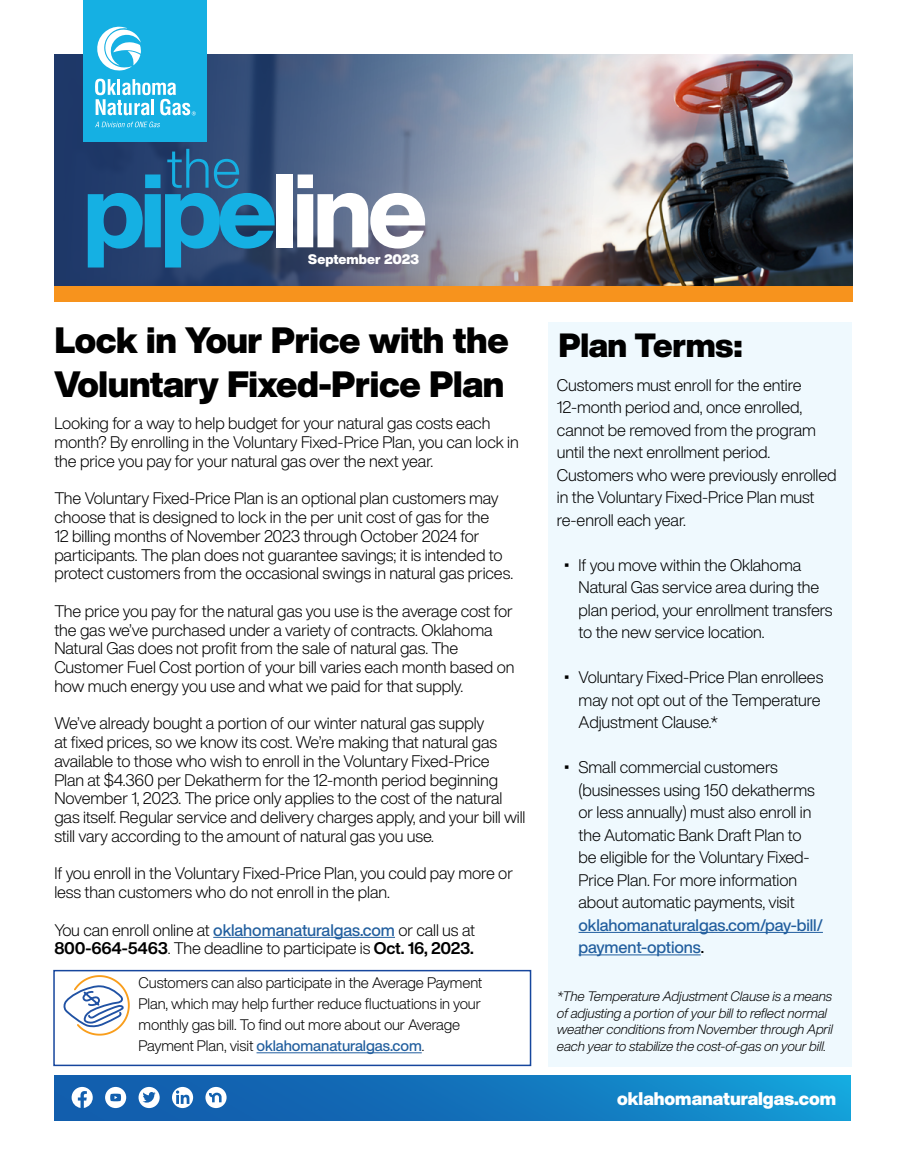
<style>
.page{position:relative;width:905px;height:1175px;background:#fff}
.page>*{position:absolute;margin:0;border:0;box-sizing:border-box;transform-origin:0 0}
.t1{font:900 36px/43.2px "Helvetica Now Display";letter-spacing:-.01em;color:#000}
.t2{font:900 33px "Helvetica Now Display";letter-spacing:-.01em;color:#000}
.t3{font:900 18px "Helvetica Now Display";color:#fff}
.t4{font:300 16.5px/18.8px "Helvetica Now Display";letter-spacing:-.005em;color:#000}
.t5{font:500 16.5px/22.5px "Helvetica Now Display";letter-spacing:-.005em;color:#215e9e}
.t6{font:300 15px/21px "Helvetica Now Display";letter-spacing:-.005em;color:#000}
.t7{font:italic 300 13.5px/16.5px "Helvetica Now Display";letter-spacing:-.005em;color:#000}
.t8{font:900 13.5px "Helvetica Now Display";color:#fff}
.s1{font-weight:500;color:#215e9e}
.s2{font-weight:700}
.s3{font-weight:800}
.s4{color:#000}
</style>
<div class="page">
<img style="left:54px;top:54px;width:798px;height:232px">
<div style="left:54px;top:1075px;width:796px;height:45px;background:linear-gradient(to right,#1253a6,#149ad4)"></div>
<div style="left:54px;top:286px;width:798px;height:16px;background:#f7931d"></div>
<div style="left:277px;top:174px;width:16px;height:73px;background:#fff"></div>
<svg style="left:297px;top:174px;width:128px;height:74px"></svg>
<svg style="left:88px;top:149px;width:186px;height:118px;background:#216c9b"></svg>
<div style="left:84px;top:0;width:123px;height:141px;background:#15b0e3"></div>
<svg style="left:95px;top:79px;width:101px;height:49px"></svg>
<svg style="left:97px;top:27px;width:44px;height:44px"></svg>
<svg style="left:138px;top:1086px;width:22px;height:22px"></svg>
<svg style="left:105px;top:1086px;width:21px;height:22px"></svg>
<svg style="left:172px;top:1086px;width:21px;height:22px"></svg>
<svg style="left:72px;top:1086px;width:21px;height:21px"></svg>
<svg style="left:205px;top:1086px;width:21px;height:22px"></svg>
<hr style="left:213px;top:937px;width:182px;height:1px;background:#215e9e">
<div style="left:548px;top:322px;width:303px;height:744px;background:#eff9fe"></div>
<hr style="left:578px;top:932px;width:244px;height:1px;background:#215e9e">
<hr style="left:578px;top:954px;width:122px;height:1px;background:#215e9e">
<hr style="left:256px;top:1052px;width:166px;height:1px;background:#215e9e">
<div style="left:53px;top:969px;width:478px;height:97px;border:2px solid #16469d"></div>
<svg style="left:63px;top:975px;width:67px;height:60px"></svg>
<p class="t8" style="left:308px;top:250px;width:112px">September 2023</p>
<h1 class="t1" style="left:54px;top:319px;width:456px">Lock in Your Price with the<br>Voluntary Fixed-Price Plan</h1>
<p class="t4" style="left:54px;top:414px;width:466px">Looking for a way to help budget for your natural gas costs each month? By enrolling in the Voluntary Fixed-Price Plan, you can lock in the price you pay for your natural gas over the next year.</p>
<p class="t4" style="left:54px;top:489px;width:460px">The Voluntary Fixed-Price Plan is an optional plan customers may choose that is designed to lock in the per unit cost of gas for the<br>12 billing months of November 2023 through October 2024 for participants. The plan does not guarantee savings; it is intended to protect customers from the occasional swings in natural gas prices.</p>
<p class="t4" style="left:54px;top:601px;width:461px">The price you pay for the natural gas you use is the average cost for the gas we’ve purchased under a variety of contracts. Oklahoma Natural Gas does not profit from the sale of natural gas. The Customer Fuel Cost portion of your bill varies each month based on how much energy you use and what we paid for that supply.</p>
<p class="t4" style="left:54px;top:714px;width:472px">We’ve already bought a portion of our winter natural gas supply<br>at fixed prices, so we know its cost. We’re making that natural gas available to those who wish to enroll in the Voluntary Fixed-Price<br>Plan at $4.360 per Dekatherm for the 12-month period beginning November 1, 2023. The price only applies to the cost of the natural gas itself. Regular service and delivery charges apply, and your bill will still vary according to the amount of natural gas you use.</p>
<p class="t4" style="left:54px;top:864px;width:460px">If you enroll in the Voluntary Fixed-Price Plan, you could pay more or less than customers who do not enroll in the plan.</p>
<p class="t4" style="left:54px;top:920px;width:422px">You can enroll online at <span class="s1">oklahomanaturalgas.com</span> or call us at<br><span class="s2">800-664-5463</span>. The deadline to participate is <span class="s2">Oct. 16, 2023.</span></p>
<p class="t6" style="left:138px;top:972px;width:345px">Customers can also participate in the Average Payment Plan, which may help further reduce fluctuations in your monthly gas bill. To find out more about our Average Payment Plan, visit <span class="s1">oklahomanaturalgas.com</span>.</p>
<h2 class="t2" style="left:558px;top:322px;width:185px">Plan Terms:</h2>
<p class="t4" style="left:557px;top:373px;width:281px;line-height:22.5px">Customers must enroll for the entire 12-month period and, once enrolled, cannot be removed from the program until the next enrollment period.<br>Customers who were previously enrolled in the Voluntary Fixed-Price Plan must re-enroll each year.</p>
<p class="t4" style="left:578px;top:553px;width:255px;line-height:22.5px;text-indent:-16px"><span class="s3">∙</span> If you move within the Oklahoma Natural Gas service area during the plan period, your enrollment transfers to the new service location.</p>
<p class="t4" style="left:578px;top:666px;width:246px;line-height:22.5px;text-indent:-16px"><span class="s3">∙</span> Voluntary Fixed-Price Plan enrollees may not opt out of the Temperature<br>Adjustment Clause.*</p>
<p class="t4" style="left:578px;top:756px;width:238px;line-height:22.5px;text-indent:-16px"><span class="s3">∙</span> Small commercial customers (businesses using 150 dekatherms or less annually) must also enroll in the Automatic Bank Draft Plan to be eligible for the Voluntary Fixed-Price Plan. For more information about automatic payments, visit</p>
<p class="t5" style="left:578px;top:913px;width:246px">oklahomanaturalgas.com/pay-bill/ payment-options<span class="s4">.</span></p>
<p class="t7" style="left:557px;top:988px;width:277px">*The Temperature Adjustment Clause is a means of adjusting a portion of your bill to reflect normal weather conditions from November through April each year to stabilize the cost-of-gas on your bill.</p>
<p class="t3" style="left:617px;top:1086px;width:221px">oklahomanaturalgas.com</p>
</div>
